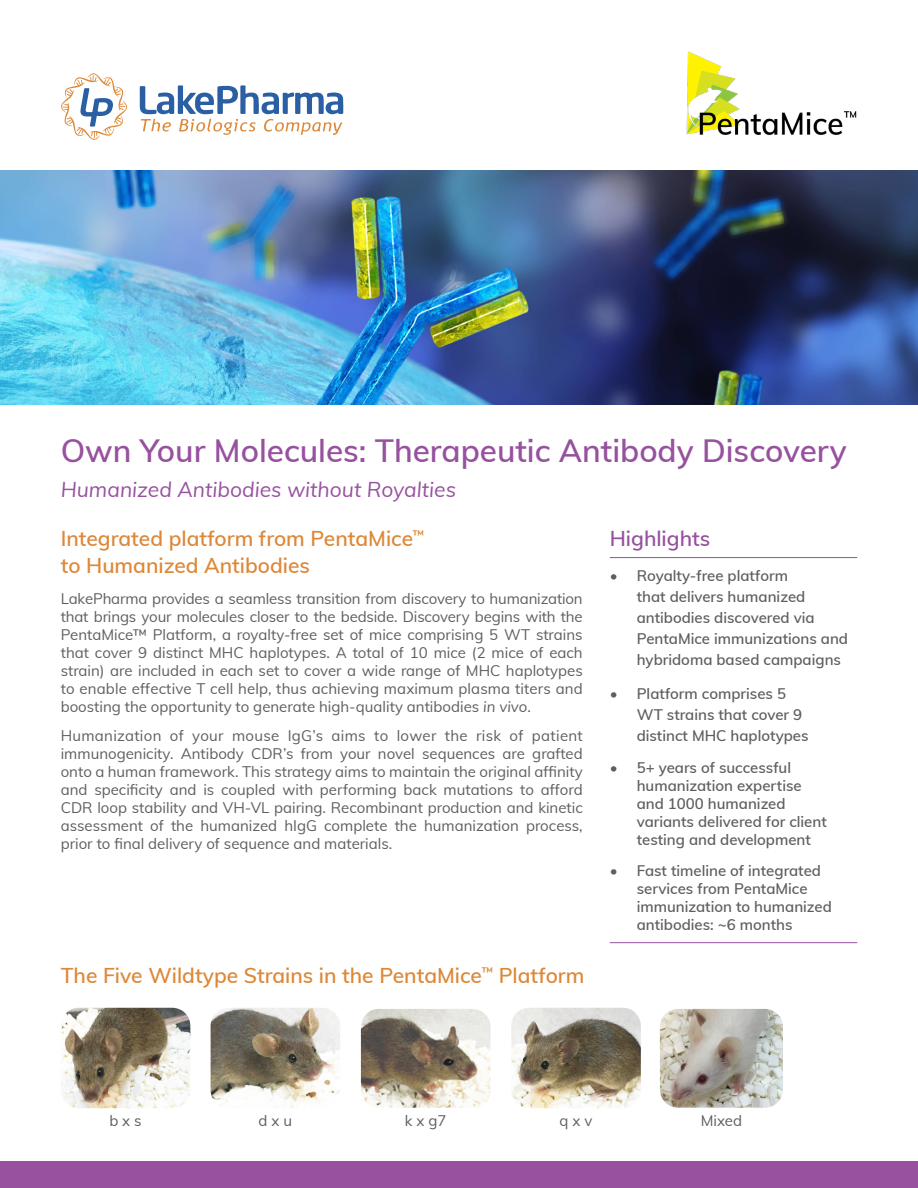
<style>
.page{position:relative;width:918px;height:1188px;background:#fff}
.page>*{position:absolute;margin:0;border:0;box-sizing:border-box;transform-origin:0 0}
.t1{font:600 31.5px "Muli";color:#97519f}
.t2{font:600 21px/27px "Muli";color:#dd8837}
.t3{font:italic 21px "Muli";color:#97519f}
.t4{font:600 21px "Muli";color:#97519f}
.t5{font:15px/18px "Muli";color:#5f5e5e;text-align:justify}
.t6{font:600 15px/18px "Muli";color:#5f5e5e}
.s1{font-style:italic}
</style>
<div class="page">
<img style="left:0;top:171px;width:918px;height:234px">
<svg style="left:140px;top:85px;width:203px;height:50px"></svg>
<svg style="left:61px;top:73px;width:66px;height:67px"></svg>
<div style="left:0;top:1161px;width:918px;height:27px;background:#97519f"></div>
<hr style="left:610px;top:557px;width:247px;height:1px;background:#97519f">
<hr style="left:610px;top:942px;width:247px;height:1px;background:#97519f">
<img style="left:686px;top:51px;width:171px;height:84px">
<img style="left:61px;top:1008px;width:129px;height:100px">
<img style="left:211px;top:1008px;width:129px;height:100px">
<img style="left:361px;top:1009px;width:130px;height:99px">
<img style="left:511px;top:1008px;width:130px;height:100px">
<img style="left:660px;top:1009px;width:123px;height:99px">
<h1 class="t1" style="left:61px;top:428px;width:787px">Own Your Molecules: Therapeutic Antibody Discovery</h1>
<h2 class="t3" style="left:61px;top:474px;width:397px">Humanized Antibodies without Royalties</h2>
<h2 class="t4" style="left:610px;top:523px;width:102px">Highlights</h2>
<p class="t6" style="left:637px;top:564px;width:213px;line-height:21px;text-indent:-27px">• Royalty-free platform<br>that delivers humanized antibodies discovered via<br>PentaMice immunizations and hybridoma based campaigns</p>
<p class="t6" style="left:637px;top:682px;width:173px;line-height:21px;text-indent:-27px">• Platform comprises 5<br>WT strains that cover 9 distinct MHC haplotypes</p>
<p class="t6" style="left:637px;top:757px;width:192px;text-indent:-27px">• 5+ years of successful humanization expertise and 1000 humanized variants delivered for client testing and development</p>
<p class="t6" style="left:637px;top:861px;width:197px;text-indent:-27px">• Fast timeline of integrated services from PentaMice immunization to humanized antibodies: ~6 months</p>
<h2 class="t2" style="left:61px;top:961px;width:525px">The Five Wildtype Strains in the PentaMice<sup>™</sup> Platform</h2>
<h2 class="t2" style="left:61px;top:523px;width:365px">Integrated platform from PentaMice<sup>™ </sup>to Humanized Antibodies</h2>
<p class="t5" style="left:61px;top:589px;width:524px">LakePharma provides a seamless transition from discovery to humanization that brings your molecules closer to the bedside. Discovery begins with the PentaMice™ Platform, a royalty-free set of mice comprising 5 WT strains that cover 9 distinct MHC haplotypes. A total of 10 mice (2 mice of each strain) are included in each set to cover a wide range of MHC haplotypes to enable effective T cell help, thus achieving maximum plasma titers and boosting the opportunity to generate high-quality antibodies <span class="s1">in vivo</span>.</p>
<p class="t5" style="left:61px;top:726px;width:524px">Humanization of your mouse IgG’s aims to lower the risk of patient immunogenicity. Antibody CDR’s from your novel sequences are grafted onto a human framework. This strategy aims to maintain the original affinity and specificity and is coupled with performing back mutations to afford CDR loop stability and VH-VL pairing. Recombinant production and kinetic assessment of the humanized hIgG complete the humanization process, prior to final delivery of sequence and materials.</p>
<p class="t5" style="left:109px;top:1111px;width:34px">b x s</p>
<p class="t5" style="left:259px;top:1111px;width:35px">d x u</p>
<p class="t5" style="left:405px;top:1111px;width:43px">k x g7</p>
<p class="t5" style="left:560px;top:1111px;width:34px">q x v</p>
<p class="t5" style="left:701px;top:1111px;width:43px">Mixed</p>
</div>
